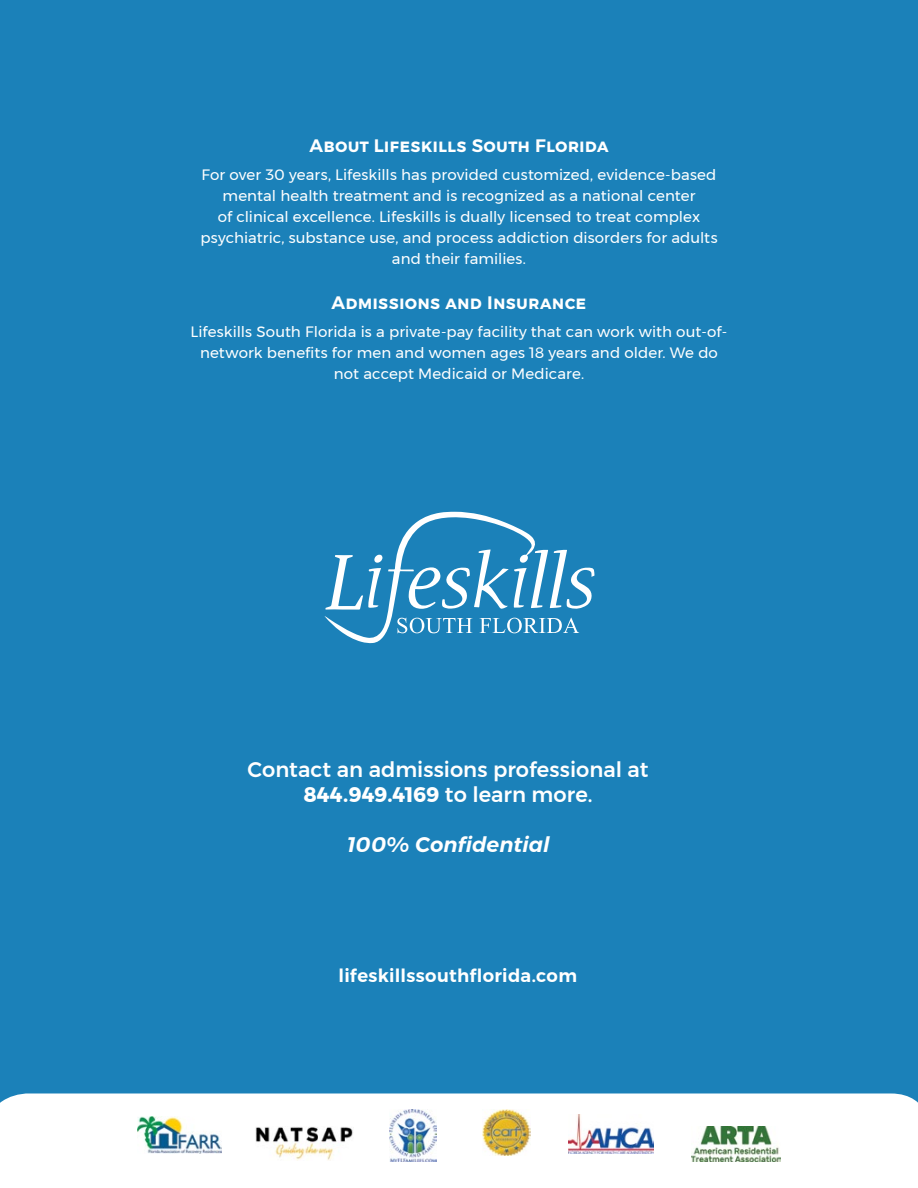
<style>
.page{position:relative;width:918px;height:1188px;background:#1b81b9}
.page>*{position:absolute;margin:0;border:0;box-sizing:border-box;transform-origin:0 0}
.t1{font:500 21px/25.2px "Montserrat";color:#fff;text-align:center}
.t2{font:italic 600 21px "Montserrat";letter-spacing:-.005em;color:#fff}
.t3{font:600 18px "Montserrat";letter-spacing:.01em;color:#fff}
.t4{font:15px/21px "Montserrat";letter-spacing:.005em;color:#fff;text-align:center}
.s1{font-weight:700}
</style>
<div class="page">
<div style="left:0;top:1094px;width:918px;height:94px;background:#fff"></div>
<img style="left:692px;top:1127px;width:89px;height:35px">
<img style="left:389px;top:1109px;width:48px;height:53px">
<img style="left:137px;top:1117px;width:84px;height:36px">
<img style="left:483px;top:1109px;width:47px;height:47px">
<img style="left:255px;top:1127px;width:99px;height:33px">
<img style="left:569px;top:1114px;width:84px;height:39px">
<svg style="left:324px;top:512px;width:270px;height:131px"></svg>
<p class="t3" style="left:310px;top:132px;width:300px">About Lifeskills South Florida</p>
<p class="t4" style="left:200px;top:164px;width:519px">For over 30 years, Lifeskills has provided customized, evidence-based mental health treatment and is recognized as a national center<br>of clinical excellence. Lifeskills is dually licensed to treat complex psychiatric, substance use, and process addiction disorders for adults and their families.</p>
<p class="t3" style="left:332px;top:289px;width:256px">Admissions and Insurance</p>
<p class="t4" style="left:191px;top:321px;width:538px">Lifeskills South Florida is a private-pay facility that can work with out-of&shy;network benefits for men and women ages 18 years and older. We do not accept Medicaid or Medicare.</p>
<h1 class="t1" style="left:248px;top:757px;width:402px">Contact an admissions professional at<br><span class="s1">844.949.4169</span> to learn more.</h1>
<h1 class="t2" style="left:347px;top:828px;width:205px">100% Confidential</h1>
<p class="t3" style="left:339px;top:961px;width:240px">lifeskillssouthflorida.com</p>
</div>
